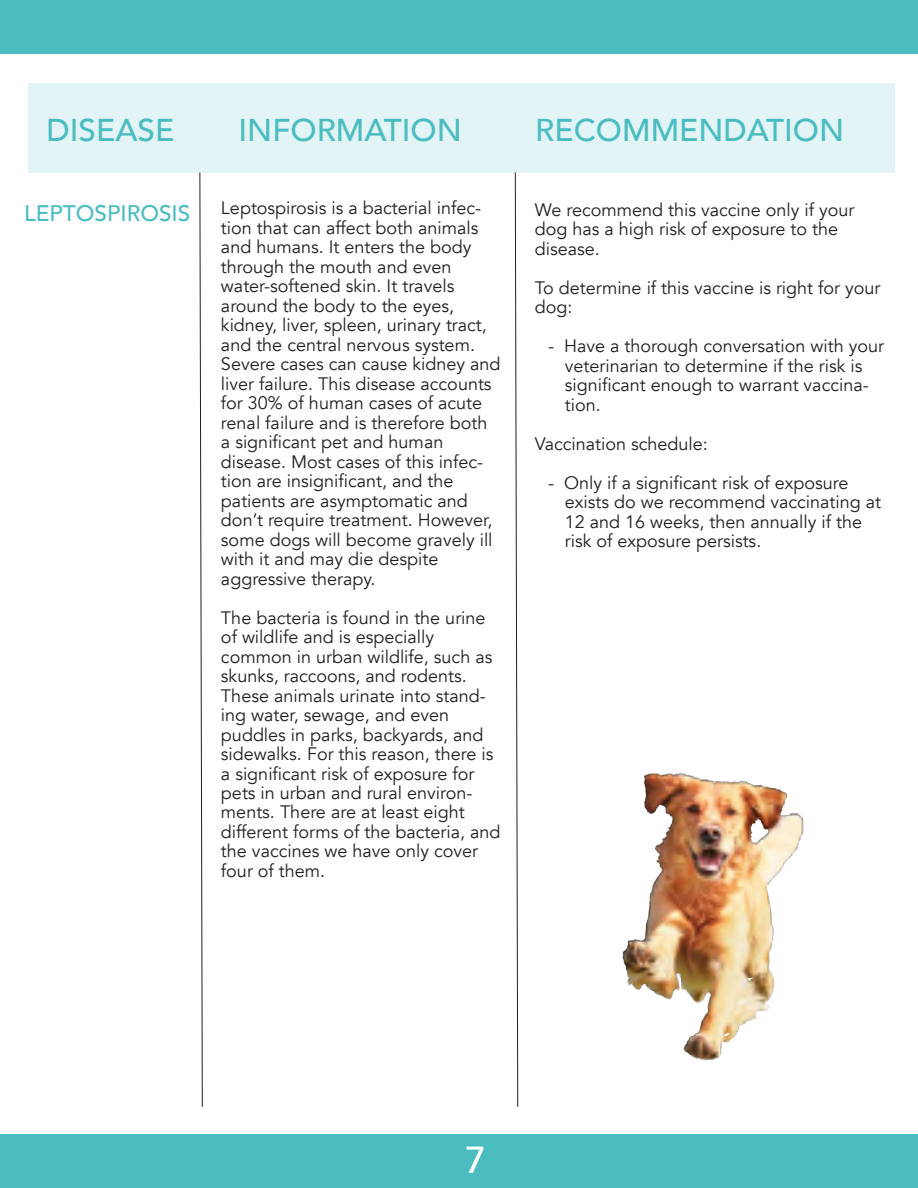
<style>
.page{position:relative;width:918px;height:1188px;background:#fff}
.page>*{position:absolute;margin:0;border:0;box-sizing:border-box;transform-origin:0 0}
.t1{font:500 37.5px "Avenir";color:#fff}
.t2{font:500 31.5px "Avenir";color:#4bbdc1}
.t3{font:500 22.5px "Avenir";color:#4bbdc1}
.t4{font:18px/19.5px "Avenir";color:#231f20}
</style>
<div class="page">
<div style="left:0;top:0;width:918px;height:53px;background:#4bbdc1"></div>
<div style="left:0;top:1135px;width:918px;height:53px;background:#4bbdc1"></div>
<div style="left:28px;top:83px;width:867px;height:90px;background:#e2f4f5"></div>
<svg style="left:199px;top:172px;width:4px;height:935px"></svg>
<svg style="left:515px;top:172px;width:3px;height:546px"></svg>
<img style="left:516px;top:718px;width:288px;height:389px">
<h2 class="t2" style="left:46px;top:103px;width:129px">DISEASE</h2>
<h2 class="t2" style="left:239px;top:103px;width:225px">INFORMATION</h2>
<h2 class="t2" style="left:535px;top:103px;width:311px">RECOMMENDATION</h2>
<p class="t3" style="left:24px;top:194px;width:168px">LEPTOSPIROSIS</p>
<p class="t4" style="left:221px;top:199px;width:281px">Leptospirosis is a bacterial infec&shy;tion that can affect both animals and humans. It enters the body through the mouth and even water-softened skin. It travels around the body to the eyes, kidney, liver, spleen, urinary tract, and the central nervous system.<br>Severe cases can cause kidney and liver failure. This disease accounts for 30% of human cases of acute renal failure and is therefore both a significant pet and human disease. Most cases of this infec&shy;tion are insignificant, and the patients are asymptomatic and don’t require treatment. However, some dogs will become gravely ill with it and may die despite aggressive therapy.</p>
<p class="t4" style="left:221px;top:608px;width:281px">The bacteria is found in the urine of wildlife and is especially common in urban wildlife, such as skunks, raccoons, and rodents.<br>These animals urinate into stand&shy;ing water, sewage, and even puddles in parks, backyards, and sidewalks. For this reason, there is a significant risk of exposure for pets in urban and rural environ&shy;ments. There are at least eight different forms of the bacteria, and the vaccines we have only cover four of them.</p>
<p class="t4" style="left:535px;top:200px;width:321px">We recommend this vaccine only if your dog has a high risk of exposure to the disease.</p>
<p class="t4" style="left:535px;top:278px;width:347px">To determine if this vaccine is right for your dog:</p>
<p class="t4" style="left:565px;top:337px;width:321px;text-indent:-17px">- Have a thorough conversation with your veterinarian to determine if the risk is significant enough to warrant vaccina&shy;tion.</p>
<p class="t4" style="left:535px;top:434px;width:175px">Vaccination schedule:</p>
<p class="t4" style="left:565px;top:473px;width:318px;text-indent:-17px">- Only if a significant risk of exposure exists do we recommend vaccinating at 12 and 16 weeks, then annually if the risk of exposure persists.</p>
<h1 class="t1" style="left:465px;top:1127px;width:22px">7</h1>
</div>
